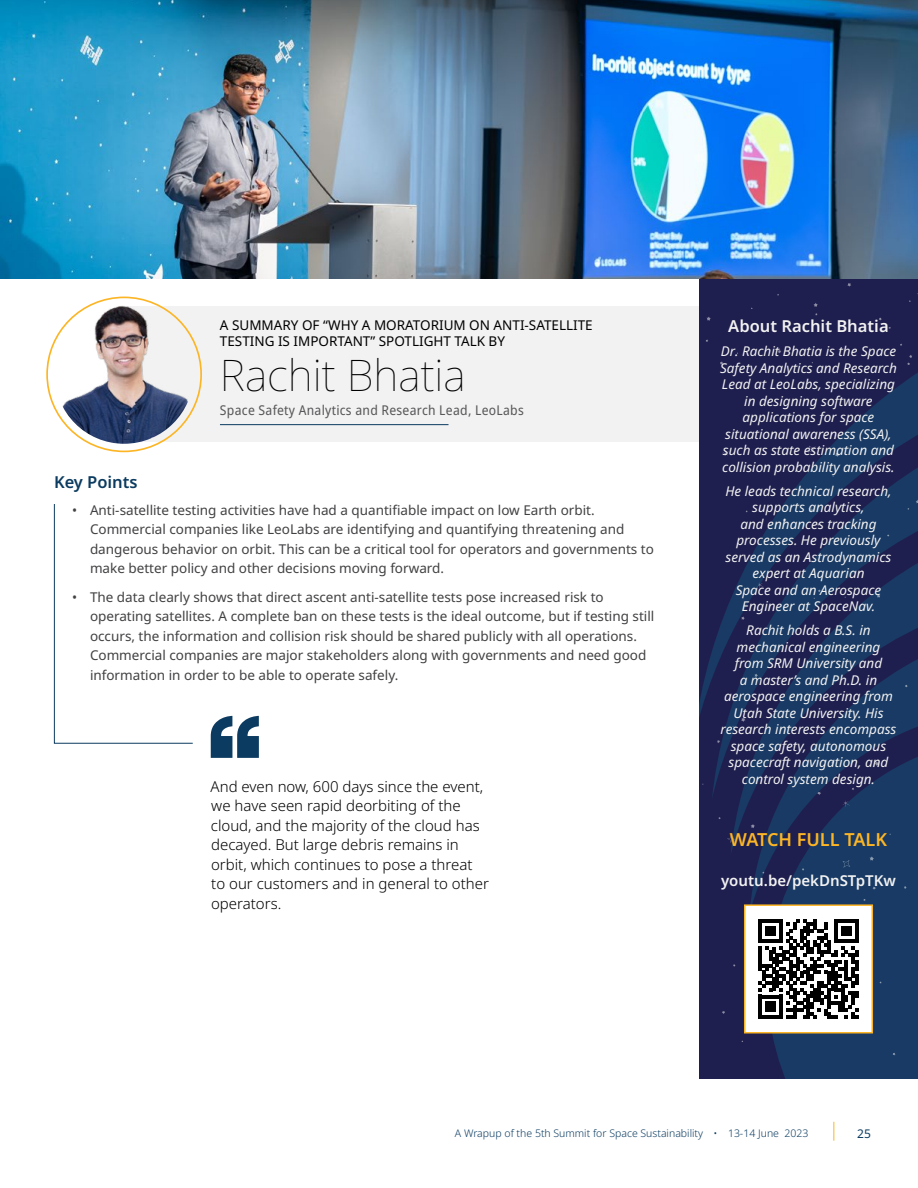
<style>
.page{position:relative;width:918px;height:1188px;background:#fff}
.page>*{position:absolute;margin:0;border:0;box-sizing:border-box;transform-origin:0 0}
.ABT_Title{font:100 43.5px "Noto Sans";color:#000}
.Guts_Head1{font:600 18px "Noto Sans";color:#fcb525}
.Guts_Head1-2{font:600 16.5px "Noto Sans";color:#f2f2f2}
.Guts_Head1-3{font:600 16.5px "Noto Sans";color:#0b3b60}
.QB_-_Quote_Body_Black__Right{font:300 15px/19.5px "Noto Sans";color:#000}
.Guts_Head1-4{font:600 15px "Noto Sans";color:#f2f2f2}
.t1{font:13.5px/19.5px "Noto Sans";color:#414042}
.Guts_Head1-5{font:italic 13.5px/16.5px "Noto Sans";color:#f2f2f2;text-align:center}
.ABT_Title-2{font:13.5px/16.5px "Noto Sans";color:#000}
.TBL_Body1{font:semi-condensed 13.5px "Noto Sans";letter-spacing:.02em;color:#58585a}
.t2{font:12px "Noto Sans";color:#0b3b60}
.t3{font:300 10.5px "Noto Sans";color:#0b3b60}
</style>
<div class="page">
<svg style="left:833px;top:1122px;width:1px;height:19px"></svg>
<div style="left:123px;top:306px;width:795px;height:136px;background:#f2f2f2"></div>
<hr style="left:220px;top:424px;width:229px;height:1px;background:#0b3b60">
<img style="left:55px;top:305px;width:139px;height:139px;border-radius:69px">
<img style="left:0;top:0;width:918px;height:279px">
<svg style="left:54px;top:504px;width:139px;height:240px"></svg>
<svg style="left:211px;top:716px;width:48px;height:42px"></svg>
<svg style="left:699px;top:279px;width:219px;height:799px;background:#1c2957"></svg>
<svg style="left:847px;top:283px;width:4px;height:4px"></svg>
<svg style="left:876px;top:594px;width:4px;height:4px"></svg>
<svg style="left:905px;top:684px;width:3px;height:4px"></svg>
<svg style="left:872px;top:886px;width:4px;height:4px"></svg>
<svg style="left:869px;top:856px;width:5px;height:5px"></svg>
<svg style="left:754px;top:673px;width:4px;height:4px"></svg>
<svg style="left:741px;top:616px;width:4px;height:4px"></svg>
<svg style="left:741px;top:718px;width:5px;height:4px"></svg>
<svg style="left:757px;top:582px;width:7px;height:7px"></svg>
<svg style="left:842px;top:801px;width:8px;height:6px"></svg>
<svg style="left:843px;top:860px;width:7px;height:8px"></svg>
<svg style="left:879px;top:317px;width:3px;height:4px"></svg>
<svg style="left:907px;top:355px;width:6px;height:10px"></svg>
<svg style="left:835px;top:452px;width:5px;height:5px"></svg>
<svg style="left:783px;top:518px;width:4px;height:4px"></svg>
<svg style="left:720px;top:361px;width:4px;height:4px"></svg>
<svg style="left:778px;top:350px;width:4px;height:4px"></svg>
<svg style="left:706px;top:316px;width:5px;height:5px"></svg>
<svg style="left:814px;top:589px;width:7px;height:10px"></svg>
<svg style="left:813px;top:303px;width:5px;height:4px"></svg>
<svg style="left:751px;top:824px;width:4px;height:4px"></svg>
<svg style="left:722px;top:450px;width:7px;height:6px"></svg>
<svg style="left:808px;top:506px;width:7px;height:7px"></svg>
<svg style="left:808px;top:446px;width:8px;height:7px"></svg>
<svg style="left:727px;top:835px;width:8px;height:8px"></svg>
<svg style="left:874px;top:761px;width:5px;height:5px"></svg>
<svg style="left:892px;top:1053px;width:4px;height:3px"></svg>
<div style="left:745px;top:905px;width:127px;height:128px;background:#fff"></div>
<svg style="left:759px;top:919px;width:99px;height:100px"></svg>
<div style="left:744px;top:904px;width:129px;height:130px;border:2px solid #fcb525"></div>
<p class="ABT_Title-2" style="left:220px;top:317px;width:374px">A SUMMARY OF “WHY A MORATORIUM ON ANTI-SATELLITE<br>TESTING IS IMPORTANT” SPOTLIGHT TALK BY</p>
<p class="ABT_Title" style="left:220px;top:344px;width:247px">Rachit Bhatia</p>
<p class="TBL_Body1" style="left:220px;top:401px;width:305px">Space Safety Analytics and Research Lead, LeoLabs</p>
<p class="Guts_Head1-3" style="left:54px;top:470px;width:85px">Key Points</p>
<p class="t1" style="left:90px;top:501px;width:566px;text-indent:-18px">• Anti-satellite testing activities have had a quantifiable impact on low Earth orbit.<br>Commercial companies like LeoLabs are identifying and quantifying threatening and dangerous behavior on orbit. This can be a critical tool for operators and governments to make better policy and other decisions moving forward.</p>
<p class="t1" style="left:90px;top:588px;width:566px;text-indent:-18px">• The data clearly shows that direct ascent anti-satellite tests pose increased risk to operating satellites. A complete ban on these tests is the ideal outcome, but if testing still occurs, the information and collision risk should be shared publicly with all operations.<br>Commercial companies are major stakeholders along with governments and need good information in order to be able to operate safely.</p>
<p class="QB_-_Quote_Body_Black__Right" style="left:211px;top:777px;width:280px">And even now, 600 days since the event, we have seen rapid deorbiting of the cloud, and the majority of the cloud has decayed. But large debris remains in orbit, which continues to pose a threat to our customers and in general to other operators.</p>
<p class="Guts_Head1-2" style="left:728px;top:315px;width:162px">About Rachit Bhatia</p>
<p class="Guts_Head1-5" style="left:720px;top:343px;width:178px">Dr. Rachit Bhatia is the Space<br>Safety Analytics and Research<br>Lead at LeoLabs, specializing in designing software applications for space situational awareness (SSA), such as state estimation and collision probability analysis.</p>
<p class="Guts_Head1-5" style="left:725px;top:483px;width:168px">He leads technical research, supports analytics,<br>and enhances tracking processes. He previously served as an Astrodynamics expert at Aquarian<br>Space and an Aerospace<br>Engineer at SpaceNav.</p>
<p class="Guts_Head1-5" style="left:721px;top:622px;width:177px">Rachit holds a B.S. in mechanical engineering from SRM University and<br>a master’s and Ph.D. in aerospace engineering from<br>Utah State University. His research interests encompass space safety, autonomous spacecraft navigation, and control system design.</p>
<p class="Guts_Head1" style="left:730px;top:827px;width:159px">WATCH FULL TALK</p>
<p class="Guts_Head1-4" style="left:721px;top:870px;width:176px">youtu.be/pekDnSTpTKw</p>
<p class="t3" style="left:455px;top:1126px;width:355px">A Wrapup of the 5th Summit for Space Sustainability • 13-14 June 2023</p>
<p class="t2" style="left:857px;top:1125px;width:15px">25</p>
</div>
